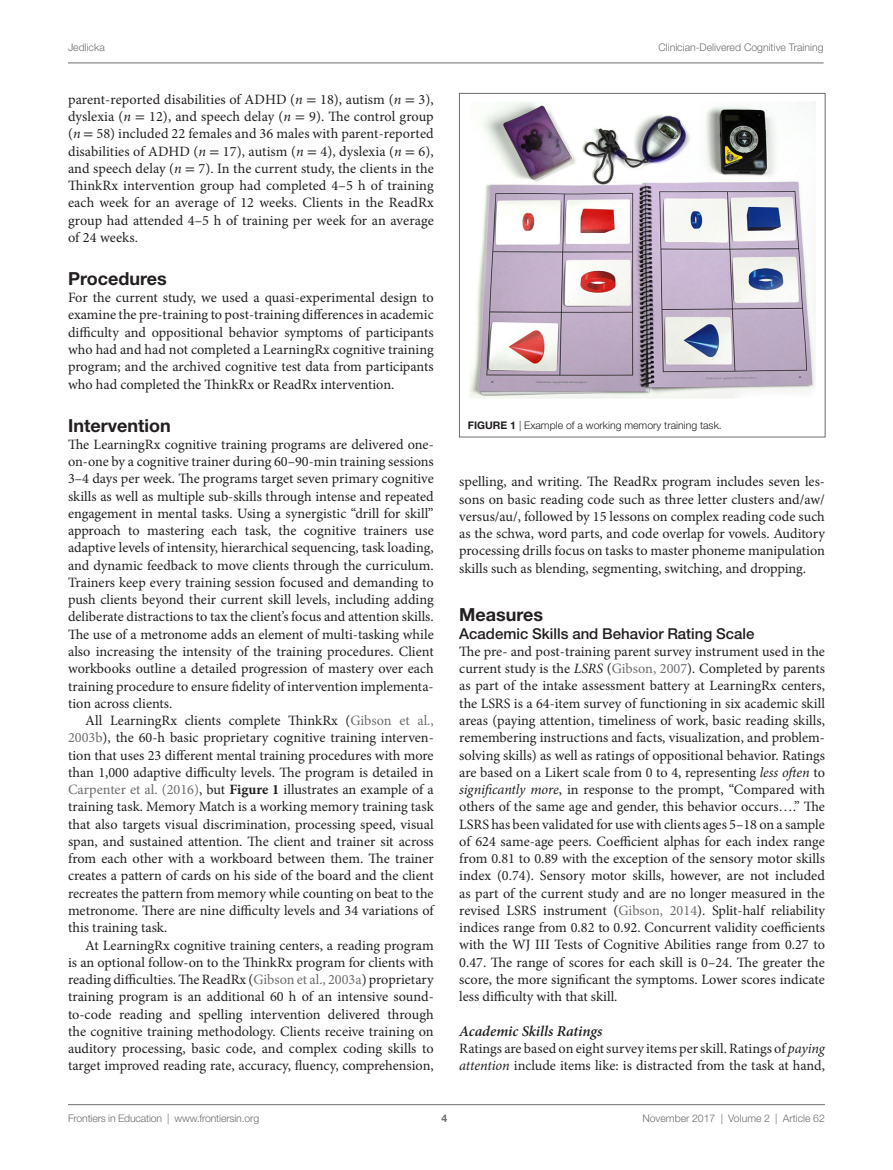
<style>
.page{position:relative;width:893px;height:1170px;background:#fff}
.page>*{position:absolute;margin:0;border:0;box-sizing:border-box;transform-origin:0 0}
.t1{font:700 18px "Helvetica Neue LT Std";color:#231f20}
.t2{font:500 15px "Helvetica Neue LT Std";color:#231f20}
.t3{font:italic 600 15px "Minion Pro";letter-spacing:-.005em;color:#231f20}
.t4{font:14.25px/17.2px "Minion Pro";color:#231f20;text-align:justify}
.t5{font:300 10.5px "Helvetica Neue LT Std";color:#6c6d70}
.t6{font:300 10.5px "Helvetica Neue LT Std";color:#231f20}
.t7{font:700 10.5px "Helvetica Neue LT Std";color:#6c6d70}
.s1{font-style:italic}
.s2{font-family:"STIX General"}
.s3{color:#6c6d70}
.s4{font-weight:700}
</style>
<div class="page">
<img style="left:470px;top:102px;width:345px;height:296px">
<div style="left:459px;top:93px;width:366px;height:344px;border:1px solid #6c6d70"></div>
<hr style="left:68px;top:63px;width:756px;height:1px;background:#6c6d70">
<hr style="left:68px;top:1104px;width:757px;height:1px;background:#6c6d70">
<p class="t5" style="left:68px;top:41px;width:38px">Jedlicka</p>
<p class="t5" style="left:658px;top:41px;width:167px">Clinician-Delivered Cognitive Training</p>
<p class="t4" style="left:68px;top:91px;width:367px">parent-reported disabilities of ADHD (<span class="s1">n</span> <span class="s2">=</span> 18), autism (<span class="s1">n</span> <span class="s2">=</span> 3), dyslexia (<span class="s1">n</span> <span class="s2">=</span> 12), and speech delay (<span class="s1">n</span> <span class="s2">=</span> 9). The control group (<span class="s1">n</span> <span class="s2">=</span> 58) included 22 females and 36 males with parent-reported disabilities of ADHD (<span class="s1">n</span> <span class="s2">=</span> 17), autism (<span class="s1">n</span> <span class="s2">=</span> 4), dyslexia (<span class="s1">n</span> <span class="s2">=</span> 6), and speech delay (<span class="s1">n</span> <span class="s2">=</span> 7). In the current study, the clients in the ThinkRx intervention group had completed 4–5 h of training each week for an average of 12 weeks. Clients in the ReadRx group had attended 4–5 h of training per week for an average of 24 weeks.</p>
<p class="t1" style="left:68px;top:267px;width:100px">Procedures</p>
<p class="t4" style="left:68px;top:289px;width:367px">For the current study, we used a quasi-experimental design to examine the pre-training to post-training differences in academic difficulty and oppositional behavior symptoms of participants who had and had not completed a LearningRx cognitive training program; and the archived cognitive test data from participants who had completed the ThinkRx or ReadRx intervention.</p>
<p class="t1" style="left:68px;top:414px;width:104px">Intervention</p>
<p class="t4" style="left:68px;top:435px;width:367px">The LearningRx cognitive training programs are delivered one&shy;on-one by a cognitive trainer during 60–90-min training sessions 3–4 days per week. The programs target seven primary cognitive skills as well as multiple sub-skills through intense and repeated engagement in mental tasks. Using a synergistic “drill for skill” approach to mastering each task, the cognitive trainers use adaptive levels of intensity, hierarchical sequencing, task loading, and dynamic feedback to move clients through the curriculum.<br>Trainers keep every training session focused and demanding to push clients beyond their current skill levels, including adding deliberate distractions to tax the client’s focus and attention skills.<br>The use of a metronome adds an element of multi-tasking while also increasing the intensity of the training procedures. Client workbooks outline a detailed progression of mastery over each training procedure to ensure fidelity of intervention implementa&shy;tion across clients.</p>
<p class="t4" style="left:68px;top:712px;width:367px;text-indent:17px">All LearningRx clients complete ThinkRx (<span class="s3">Gibson et al., 2003b</span>), the 60-h basic proprietary cognitive training interven&shy;tion that uses 23 different mental training procedures with more than 1,000 adaptive difficulty levels. The program is detailed in <span class="s3">Carpenter et al. (2016)</span>, but <span class="s4">Figure 1</span> illustrates an example of a training task. Memory Match is a working memory training task that also targets visual discrimination, processing speed, visual span, and sustained attention. The client and trainer sit across from each other with a workboard between them. The trainer creates a pattern of cards on his side of the board and the client recreates the pattern from memory while counting on beat to the metronome. There are nine difficulty levels and 34 variations of this training task.</p>
<p class="t4" style="left:68px;top:936px;width:367px;text-indent:17px">At LearningRx cognitive training centers, a reading program is an optional follow-on to the ThinkRx program for clients with reading difficulties. The ReadRx (<span class="s3">Gibson et al., 2003a</span>) proprietary training program is an additional 60 h of an intensive sound&shy;to-code reading and spelling intervention delivered through the cognitive training methodology. Clients receive training on auditory processing, basic code, and complex coding skills to target improved reading rate, accuracy, fluency, comprehension,</p>
<p class="t6" style="left:468px;top:418px;width:255px"><span class="s4">FIG URE 1</span> | Example of a working memory training task.</p>
<p class="t4" style="left:459px;top:473px;width:367px">spelling, and writing. The ReadRx program includes seven les&shy;sons on basic reading code such as three letter clusters and/aw/ versus/au/, followed by 15 lessons on complex reading code such as the schwa, word parts, and code overlap for vowels. Auditory processing drills focus on tasks to master phoneme manipulation skills such as blending, segmenting, switching, and dropping.</p>
<p class="t1" style="left:459px;top:603px;width:86px">Measures</p>
<p class="t2" style="left:459px;top:624px;width:297px">Academic Skills and Behavior Rating Scale</p>
<p class="t4" style="left:459px;top:642px;width:367px">The pre- and post-training parent survey instrument used in the current study is the <span class="s1">LSRS</span> (<span class="s3">Gibson, 2007</span>). Completed by parents as part of the intake assessment battery at LearningRx centers, the LSRS is a 64-item survey of functioning in six academic skill areas (paying attention, timeliness of work, basic reading skills, remembering instructions and facts, visualization, and problem&shy;solving skills) as well as ratings of oppositional behavior. Ratings are based on a Likert scale from 0 to 4, representing <span class="s1">less often</span> to <span class="s1">significantly more</span>, in response to the prompt, “Compared with others of the same age and gender, this behavior occurs<span class="s2">…</span>.” The LSRS has been validated for use with clients ages 5–18 on a sample of 624 same-age peers. Coefficient alphas for each index range from 0.81 to 0.89 with the exception of the sensory motor skills index (0.74). Sensory motor skills, however, are not included as part of the current study and are no longer measured in the revised LSRS instrument (<span class="s3">Gibson, 2014</span>). Split-half reliability indices range from 0.82 to 0.92. Concurrent validity coefficients with the WJ III Tests of Cognitive Abilities range from 0.27 to 0.47. The range of scores for each skill is 0–24. The greater the score, the more significant the symptoms. Lower scores indicate less difficulty with that skill.</p>
<p class="t3" style="left:459px;top:1020px;width:145px">Academic Skills Ratings</p>
<p class="t4" style="left:459px;top:1039px;width:367px">Ratings are based on eight survey items per skill. Ratings of <span class="s1">paying attention</span> include items like: is distracted from the task at hand,</p>
<p class="t5" style="left:68px;top:1111px;width:193px">Frontiers in Education | www.frontiersin.org</p>
<p class="t5" style="left:642px;top:1111px;width:184px">November 2017 | Volume 2 | Article 62</p>
<p class="t7" style="left:441px;top:1111px;width:7px">4</p>
</div>
